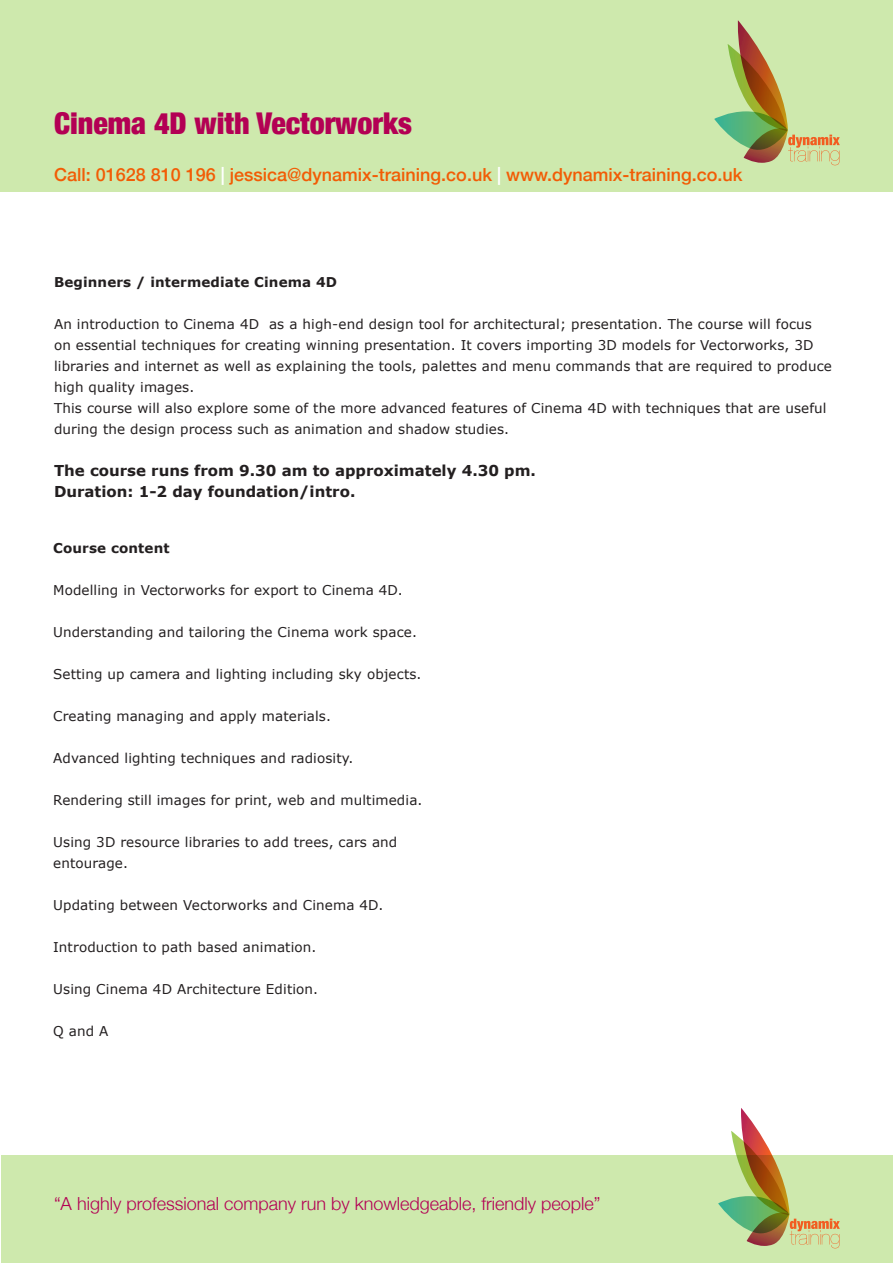
<style>
.page{position:relative;width:893px;height:1263px;background:#fff}
.page>*{position:absolute;margin:0;border:0;box-sizing:border-box;transform-origin:0 0}
.Course_headings{font:900 condensed 30px "Helvetica Neue";color:#b30054}
.t1{font:500 18px "Helvetica Neue";color:#f25c05}
.t2{font:300 18px "Helvetica Neue";color:#b30054}
.t3{font:700 15px "Verdana";color:#231f20}
.Point{font:13.5px/21px "Verdana";letter-spacing:.01em;color:#231f20}
.Point-2{font:700 13.5px "Verdana";letter-spacing:.01em;color:#231f20}
.s1{color:#fff}
</style>
<div class="page">
<div style="left:1px;top:1155px;width:892px;height:108px;background:#cee9ad"></div>
<div style="left:0;top:0;width:893px;height:191px;background:#cee9ad"></div>
<svg style="left:714px;top:20px;width:126px;height:145px"></svg>
<svg style="left:718px;top:1108px;width:122px;height:140px"></svg>
<p class="Course_headings" style="left:54px;top:98px;width:359px">Cinema 4D with Vectorworks</p>
<h2 class="t1" style="left:54px;top:161px;width:690px">Call: 01628 810 196 <span class="s1">|</span> jessica@dynamix-training.co.uk <span class="s1">|</span> www.dynamix-training.co.uk</h2>
<p class="Point-2" style="left:54px;top:273px;width:285px">Beginners / intermediate Cinema 4D</p>
<p class="Point" style="left:54px;top:313px;width:779px">An introduction to Cinema 4D as a high-end design tool for architectural; presentation. The course will focus on essential techniques for creating winning presentation. It covers importing 3D models for Vectorworks, 3D libraries and internet as well as explaining the tools, palettes and menu commands that are required to produce high quality images.</p>
<p class="Point" style="left:54px;top:397px;width:774px">This course will also explore some of the more advanced features of Cinema 4D with techniques that are useful during the design process such as animation and shadow studies.</p>
<p class="t3" style="left:54px;top:460px;width:483px">The course runs from 9.30 am to approximately 4.30 pm.</p>
<p class="t3" style="left:54px;top:481px;width:303px">Duration: 1-2 day foundation/intro.</p>
<p class="Point-2" style="left:53px;top:539px;width:118px">Course content</p>
<p class="Point" style="left:53px;top:579px;width:351px">Modelling in Vectorworks for export to Cinema 4D.</p>
<p class="Point" style="left:53px;top:621px;width:365px">Understanding and tailoring the Cinema work space.</p>
<p class="Point" style="left:53px;top:663px;width:370px">Setting up camera and lighting including sky objects.</p>
<p class="Point" style="left:53px;top:705px;width:279px">Creating managing and apply materials.</p>
<p class="Point" style="left:53px;top:747px;width:302px">Advanced lighting techniques and radiosity.</p>
<p class="Point" style="left:53px;top:789px;width:371px">Rendering still images for print, web and multimedia.</p>
<p class="Point" style="left:53px;top:831px;width:346px">Using 3D resource libraries to add trees, cars and entourage.</p>
<p class="Point" style="left:53px;top:894px;width:332px">Updating between Vectorworks and Cinema 4D.</p>
<p class="Point" style="left:53px;top:936px;width:265px">Introduction to path based animation.</p>
<p class="Point" style="left:53px;top:978px;width:267px">Using Cinema 4D Architecture Edition.</p>
<p class="Point" style="left:53px;top:1020px;width:57px">Q and A</p>
<h2 class="t2" style="left:54px;top:1189px;width:548px">“A highly professional company run by knowledgeable, friendly people”</h2>
</div>
